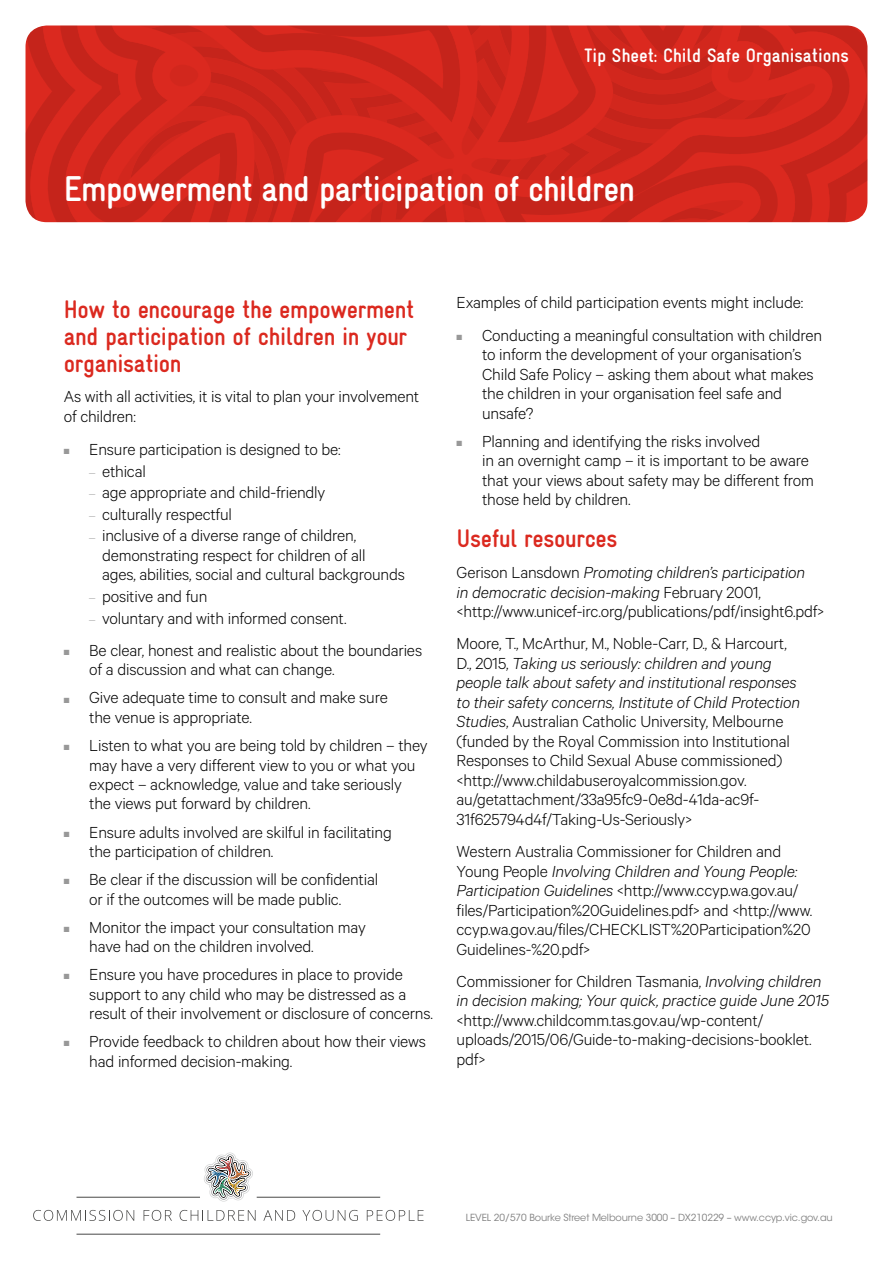
<style>
.page{position:relative;width:893px;height:1263px;background:#fff}
.page>*{position:absolute;margin:0;border:0;box-sizing:border-box;transform-origin:0 0}
.t1{font:700 36px "Gravur Condensed";letter-spacing:-.025em;color:#fff}
.t2{font:700 25.5px/27px "Gravur Condensed";letter-spacing:-.015em;color:#db291f}
.t3{font:700 19.5px "Gravur Condensed";color:#fff}
.t4{font:300 18px/19.5px "Calibre";letter-spacing:-.01em;color:#000}
.t5{font:italic 300 18px/19.5px "Calibre";letter-spacing:-.01em;color:#000}
.t6{font:9.75px "ITC Avant Garde Std";letter-spacing:-.01em;color:#818181}
.t7{font:7.5px "Zapf Dingbats ITC";color:#989898}
.s1{color:#989898}
.s2{font-style:italic}
.s3{font-style:normal}
</style>
<div class="page">
<svg style="left:26px;top:26px;width:18px;height:196px;fill:#db291f"></svg>
<svg style="left:44px;top:26px;width:18px;height:196px;fill:#c6251c"></svg>
<svg style="left:62px;top:26px;width:805px;height:196px;fill:#db291f"></svg>
<svg style="left:80px;top:26px;width:773px;height:196px;fill:#c8251c"></svg>
<svg style="left:97px;top:26px;width:737px;height:196px"></svg>
<svg style="left:114px;top:26px;width:704px;height:196px"></svg>
<svg style="left:204px;top:1152px;width:49px;height:49px"></svg>
<svg style="left:33px;top:1210px;width:101px;height:11px"></svg>
<svg style="left:144px;top:1210px;width:28px;height:11px"></svg>
<svg style="left:180px;top:1210px;width:76px;height:11px"></svg>
<svg style="left:263px;top:1210px;width:32px;height:11px"></svg>
<svg style="left:302px;top:1210px;width:56px;height:11px"></svg>
<svg style="left:367px;top:1210px;width:57px;height:11px"></svg>
<hr style="left:77px;top:1197px;width:123px;height:1px;background:#484847">
<hr style="left:257px;top:1197px;width:123px;height:1px;background:#484847">
<hr style="left:77px;top:1234px;width:303px;height:1px;background:#484847">
<p class="t3" style="left:584px;top:45px;width:266px">Tip Sheet: Child Safe Organisations</p>
<h1 class="t1" style="left:64px;top:169px;width:573px">Empowerment and participation of children</h1>
<h2 class="t2" style="left:64px;top:295px;width:352px">How to encourage the empowerment and participation of children in your organisation</h2>
<p class="t4" style="left:64px;top:386px;width:357px">As with all activities, it is vital to plan your involvement of children:</p>
<p class="t4" style="left:102px;top:438px;width:256px;line-height:21.6px;text-indent:-38px"><span class="s1">■</span> Ensure participation is designed to be: ethical<br>age appropriate and child-friendly culturally respectful<br>inclusive of a diverse range of children,</p>
<p class="t4" style="left:102px;top:545px;width:304px">demonstrating respect for children of all<br>ages, abilities, social and cultural backgrounds</p>
<p class="t4" style="left:102px;top:585px;width:246px;line-height:21.6px">positive and fun<br>voluntary and with informed consent.</p>
<p class="t4" style="left:89px;top:640px;width:334px;text-indent:-26px"><span class="s1">■</span> Be clear, honest and realistic about the boundaries of a discussion and what can change.</p>
<p class="t7" style="left:69px;top:697px;width:4px">■</p>
<p class="t4" style="left:89px;top:687px;width:300px;text-indent:-26px"><span class="s1">■</span> Give adequate time to consult and make sure the venue is appropriate.</p>
<p class="t4" style="left:89px;top:735px;width:340px;text-indent:-26px"><span class="s1">■</span> Listen to what you are being told by children – they may have a very different view to you or what you expect – acknowledge, value and take seriously the views put forward by children.</p>
<p class="t7" style="left:69px;top:831px;width:4px">■</p>
<p class="t4" style="left:89px;top:821px;width:304px;text-indent:-26px"><span class="s1">■</span> Ensure adults involved are skilful in facilitating the participation of children.</p>
<p class="t4" style="left:89px;top:869px;width:290px;text-indent:-26px"><span class="s1">■</span> Be clear if the discussion will be confidential or if the outcomes will be made public.</p>
<p class="t7" style="left:69px;top:926px;width:4px">■</p>
<p class="t4" style="left:89px;top:916px;width:278px;text-indent:-26px"><span class="s1">■</span> Monitor the impact your consultation may have had on the children involved.</p>
<p class="t4" style="left:89px;top:964px;width:345px;text-indent:-26px"><span class="s1">■</span> Ensure you have procedures in place to provide support to any child who may be distressed as a result of their involvement or disclosure of concerns.</p>
<p class="t4" style="left:89px;top:1031px;width:338px;text-indent:-26px"><span class="s1">■</span> Provide feedback to children about how their views had informed decision-making.</p>
<p class="t4" style="left:457px;top:292px;width:348px">Examples of child participation events might include:</p>
<p class="t4" style="left:482px;top:325px;width:341px;text-indent:-26px"><span class="s1">■</span> Conducting a meaningful consultation with children to inform the development of your organisation’s Child Safe Policy – asking them about what makes the children in your organisation feel safe and unsafe?</p>
<p class="t4" style="left:482px;top:431px;width:333px;text-indent:-26px"><span class="s1">■</span> Planning and identifying the risks involved<br>in an overnight camp – it is important to be aware that your views about safety may be different from those held by children.</p>
<h2 class="t2" style="left:457px;top:525px;width:162px">Useful resources</h2>
<p class="t4" style="left:457px;top:562px;width:369px">Gerison Lansdown <span class="s2">Promoting children’s participation<br>in democratic decision-making</span> February 2001, &lt;http://www.unicef-irc.org/publications/pdf/insight6.pdf&gt;</p>
<p class="t4" style="left:457px;top:633px;width:345px">Moore, T., McArthur, M., Noble-Carr, D., &amp; Harcourt, D., 2015, <span class="s2">Taking us seriously: children and young people talk about safety and institutional responses to their safety concerns, Institute of Child Protection Studies</span>, Australian Catholic University, Melbourne (funded by the Royal Commission into Institutional Responses to Child Sexual Abuse commissioned) &lt;http://www.childabuseroyalcommission.gov. au/getattachment/33a95fc9-0e8d-41da-ac9f-31f625794d4f/Taking-Us-Seriously&gt;</p>
<p class="t4" style="left:457px;top:841px;width:357px">Western Australia Commissioner for Children and Young People <span class="s2">Involving Children and Young People:<br>Participation Guidelines</span> &lt;http://www.ccyp.wa.gov.au/ files/Participation%20Guidelines.pdf&gt; and &lt;http://www. ccyp.wa.gov.au/files/CHECKLIST%20Participation%20<br>Guidelines-%20.pdf&gt;</p>
<p class="t5" style="left:457px;top:971px;width:374px"><span class="s3">Commissioner for Children Tasmania,</span> Involving children in decision making; Your quick, practice guide June 2015</p>
<p class="t4" style="left:457px;top:1010px;width:357px">&lt;http://www.childcomm.tas.gov.au/wp-content/ uploads/2015/06/Guide-to-making-decisions-booklet. pdf&gt;</p>
<p class="t6" style="left:466px;top:1212px;width:369px">LEVEL 20/570 Bourke Street Melbourne 3000 – DX210229 – www.ccyp.vic.gov.au</p>
</div>
